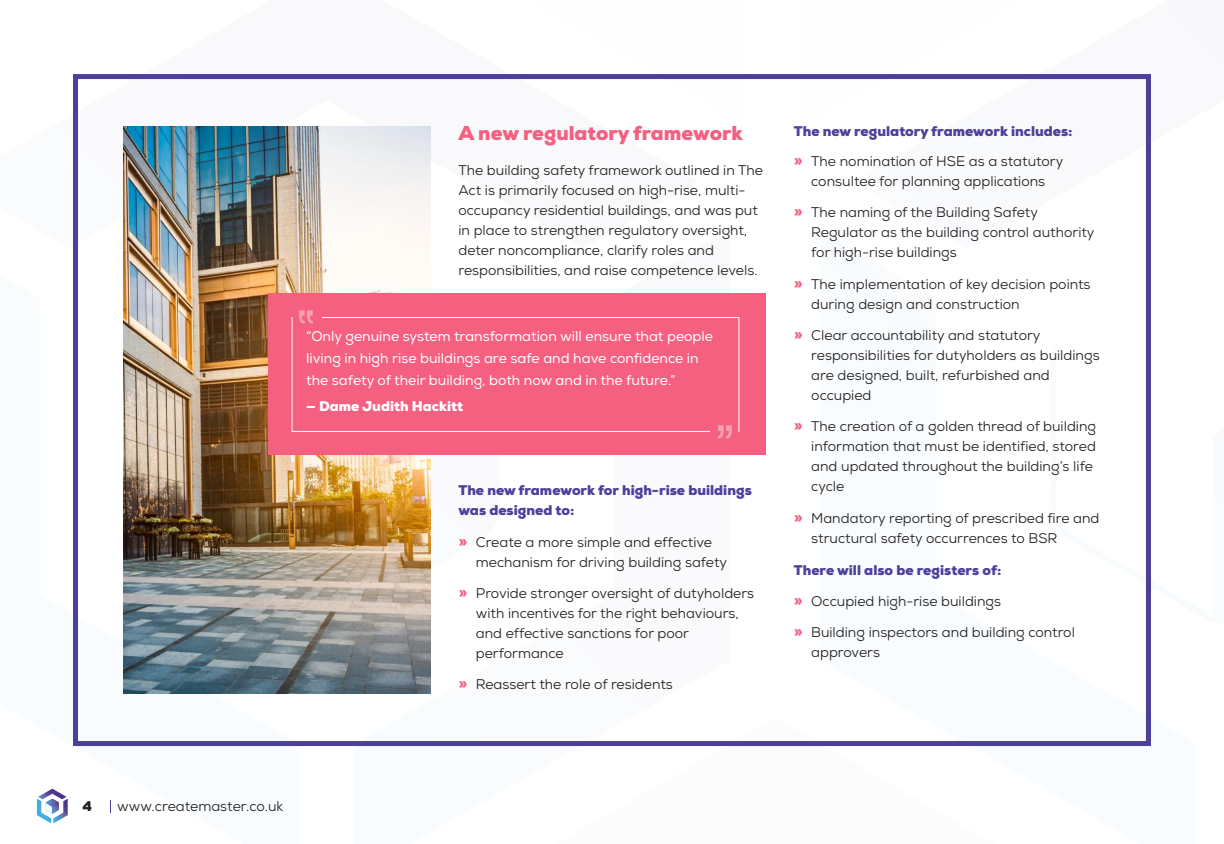
<style>
.page{position:relative;width:1224px;height:844px;background:#fff}
.page>*{position:absolute;margin:0;border:0;box-sizing:border-box;transform-origin:0 0}
.t1{font:900 20px "Nexa";color:#f56081}
.t2{font:14px/20px "Nexa";color:#241f1f}
.t3{font:14px/22px "Nexa";color:#fff}
.t4{font:900 14px/20px "Nexa";color:#4e3f9a}
.t5{font:900 14px "Nexa";color:#fff}
.t6{font:900 14px "Nexa";color:#f56081}
.t7{font:900 14px "Nexa";color:#241f1f}
</style>
<div class="page">
<svg style="left:729px;top:745px;width:422px;height:2px"></svg>
<svg style="left:110px;top:800px;width:1px;height:12px"></svg>
<svg style="left:37px;top:788px;width:31px;height:34px"></svg>
<div style="left:73px;top:74px;width:1078px;height:671px;border:5px solid #4e3f9a"></div>
<img style="left:123px;top:126px;width:307px;height:567px">
<div style="left:268px;top:294px;width:497px;height:161px;background:#f56081"></div>
<svg style="left:711px;top:317px;width:29px;height:115px"></svg>
<svg style="left:291px;top:317px;width:420px;height:115px"></svg>
<svg style="left:299px;top:310px;width:14px;height:13px"></svg>
<svg style="left:718px;top:425px;width:14px;height:13px"></svg>
<h1 class="t1" style="left:458px;top:120px;width:286px">A new regulatory framework</h1>
<p class="t2" style="left:458px;top:160px;width:306px">The building safety framework outlined in The Act is primarily focused on high-rise, multi&shy;occupancy residential buildings, and was put in place to strengthen regulatory oversight, deter noncompliance, clarify roles and responsibilities, and raise competence levels.</p>
<p class="t3" style="left:306px;top:325px;width:408px">“Only genuine system transformation will ensure that people living in high rise buildings are safe and have confidence in the safety of their building, both now and in the future.”</p>
<p class="t5" style="left:306px;top:397px;width:159px">— Dame Judith Hackitt</p>
<p class="t4" style="left:458px;top:480px;width:295px">The new framework for high-rise buildings was designed to:</p>
<p class="t6" style="left:458px;top:532px;width:11px">»</p>
<p class="t6" style="left:458px;top:583px;width:11px">»</p>
<p class="t6" style="left:458px;top:675px;width:11px">»</p>
<p class="t2" style="left:476px;top:531px;width:253px">Create a more simple and effective mechanism for driving building safety</p>
<p class="t2" style="left:476px;top:583px;width:280px">Provide stronger oversight of dutyholders with incentives for the right behaviours, and effective sanctions for poor performance</p>
<p class="t2" style="left:476px;top:674px;width:198px">Reassert the role of residents</p>
<p class="t4" style="left:794px;top:121px;width:280px">The new regulatory framework includes:</p>
<p class="t6" style="left:794px;top:152px;width:11px">»</p>
<p class="t6" style="left:794px;top:203px;width:11px">»</p>
<p class="t6" style="left:794px;top:274px;width:11px">»</p>
<p class="t6" style="left:794px;top:326px;width:11px">»</p>
<p class="t6" style="left:794px;top:417px;width:11px">»</p>
<p class="t6" style="left:794px;top:508px;width:11px">»</p>
<p class="t2" style="left:811px;top:151px;width:254px">The nomination of HSE as a statutory consultee for planning applications</p>
<p class="t2" style="left:811px;top:202px;width:285px">The naming of the Building Safety<br>Regulator as the building control authority for high-rise buildings</p>
<p class="t2" style="left:811px;top:273px;width:281px">The implementation of key decision points during design and construction</p>
<p class="t2" style="left:811px;top:325px;width:290px">Clear accountability and statutory responsibilities for dutyholders as buildings are designed, built, refurbished and occupied</p>
<p class="t2" style="left:811px;top:416px;width:286px">The creation of a golden thread of building information that must be identified, stored and updated throughout the building’s life cycle</p>
<p class="t2" style="left:811px;top:507px;width:290px">Mandatory reporting of prescribed fire and structural safety occurrences to BSR</p>
<p class="t4" style="left:794px;top:560px;width:209px">There will also be registers of:</p>
<p class="t6" style="left:794px;top:591px;width:11px">»</p>
<p class="t6" style="left:794px;top:622px;width:11px">»</p>
<p class="t2" style="left:811px;top:590px;width:191px">Occupied high-rise buildings</p>
<p class="t2" style="left:811px;top:622px;width:265px">Building inspectors and building control approvers</p>
<p class="t7" style="left:83px;top:796px;width:11px">4</p>
<p class="t2" style="left:117px;top:795px;width:168px">www.createmaster.co.uk</p>
</div>
